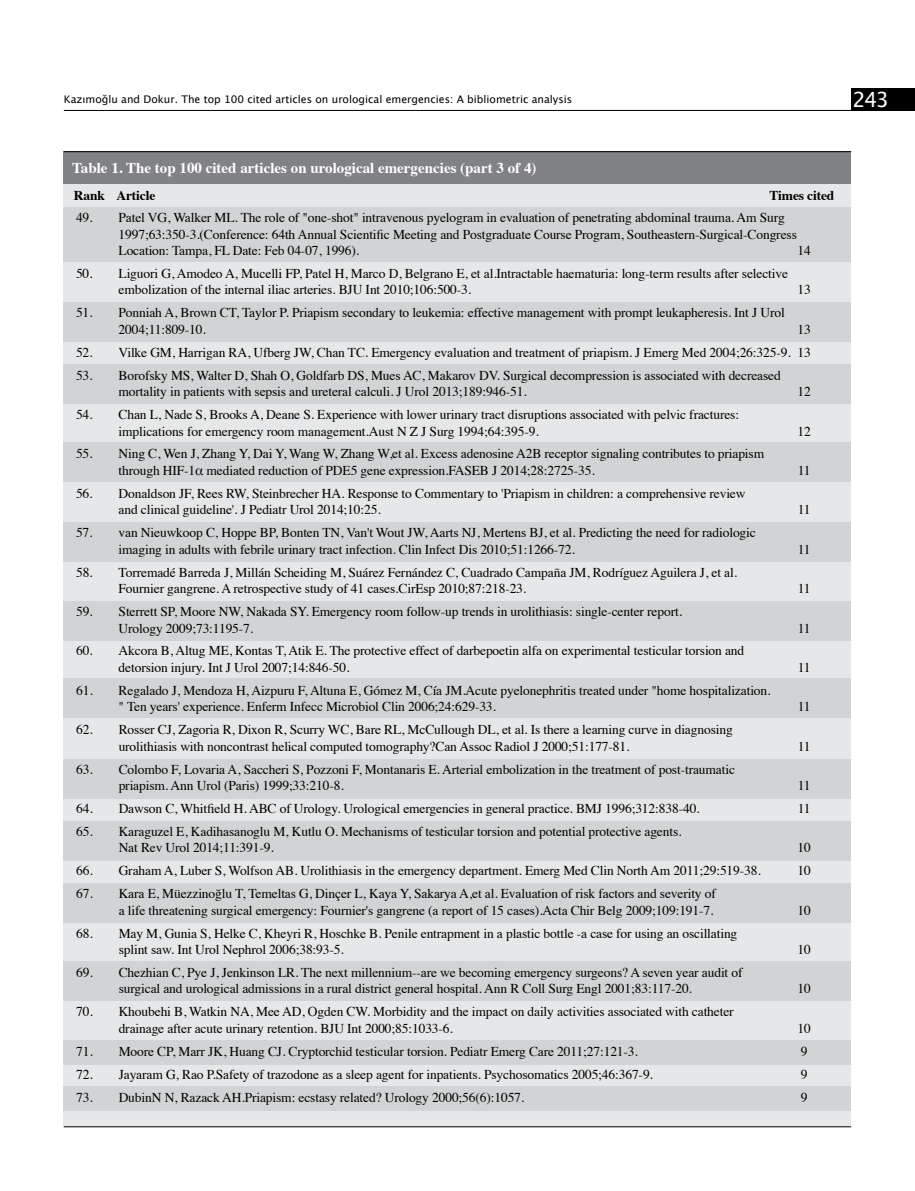
<style>
.page{position:relative;width:915px;height:1191px;background:#fff}
.page>*{position:absolute;margin:0;border:0;box-sizing:border-box;transform-origin:0 0}
.t1{font:21px "Lucida Grande";color:#fff}
.t2{font:700 15px "Times";color:#fff}
.t3{font:13.5px/16.5px "Times";letter-spacing:-.01em;color:#000}
.t4{font:700 13.5px "Times";letter-spacing:-.01em;color:#000}
.t5{font:10.5px "Lucida Grande";color:#000}
</style>
<div class="page">
<hr style="left:64px;top:110px;width:786px;height:1px;background:#000">
<div style="left:850px;top:88px;width:64px;height:23px;background:#000"></div>
<div style="left:64px;top:184px;width:786px;height:943px;background:#e6e7e8"></div>
<div style="left:64px;top:151px;width:786px;height:33px;background:#808285"></div>
<div style="left:64px;top:207px;width:786px;height:55px;background:#d1d3d4"></div>
<div style="left:64px;top:302px;width:786px;height:40px;background:#d1d3d4"></div>
<div style="left:64px;top:364px;width:786px;height:40px;background:#d1d3d4"></div>
<div style="left:64px;top:441px;width:786px;height:40px;background:#d1d3d4"></div>
<div style="left:64px;top:522px;width:786px;height:40px;background:#d1d3d4"></div>
<div style="left:64px;top:601px;width:786px;height:40px;background:#d1d3d4"></div>
<div style="left:64px;top:678px;width:786px;height:40px;background:#d1d3d4"></div>
<div style="left:64px;top:758px;width:786px;height:40px;background:#d1d3d4"></div>
<div style="left:64px;top:820px;width:786px;height:40px;background:#d1d3d4"></div>
<div style="left:64px;top:882px;width:786px;height:40px;background:#d1d3d4"></div>
<div style="left:64px;top:961px;width:786px;height:40px;background:#d1d3d4"></div>
<div style="left:64px;top:1039px;width:786px;height:25px;background:#d1d3d4"></div>
<div style="left:64px;top:1086px;width:786px;height:24px;background:#d1d3d4"></div>
<hr style="left:64px;top:1126px;width:786px;height:1px;background:#000">
<hr style="left:64px;top:151px;width:786px;height:1px;background:#000">
<p class="t5" style="left:64px;top:94px;width:509px">Kazımoğlu and Dokur. The top 100 cited articles on urological emergencies: A bibliometric analysis</p>
<h1 class="t1" style="left:852px;top:88px;width:38px">243</h1>
<p class="t2" style="left:72px;top:154px;width:465px">Table 1. The top 100 cited articles on urological emergencies (part 3 of 4)</p>
<p class="t4" style="left:74px;top:182px;width:83px">Rank Article</p>
<p class="t4" style="left:769px;top:182px;width:66px">Times cited</p>
<p class="t3" style="left:118px;top:208px;width:679px;text-indent:-43px">49. Patel VG, Walker ML. The role of "one-shot" intravenous pyelogram in evaluation of penetrating abdominal trauma. Am Surg<br>1997;63:350-3.(Conference: 64th Annual Scientific Meeting and Postgraduate Course Program, Southeastern-Surgical-Congress<br>Location: Tampa, FL Date: Feb 04-07, 1996).</p>
<p class="t3" style="left:797px;top:241px;width:15px">14</p>
<p class="t3" style="left:118px;top:264px;width:670px;text-indent:-43px">50. Liguori G, Amodeo A, Mucelli FP, Patel H, Marco D, Belgrano E, et al.Intractable haematuria: long-term results after selective embolization of the internal iliac arteries. BJU Int 2010;106:500-3.</p>
<p class="t3" style="left:797px;top:280px;width:15px">13</p>
<p class="t3" style="left:118px;top:303px;width:667px;text-indent:-43px">51. Ponniah A, Brown CT, Taylor P. Priapism secondary to leukemia: effective management with prompt leukapheresis. Int J Urol<br>2004;11:809-10.</p>
<p class="t3" style="left:797px;top:320px;width:15px">13</p>
<p class="t3" style="left:76px;top:343px;width:736px">52. Vilke GM, Harrigan RA, Ufberg JW, Chan TC. Emergency evaluation and treatment of priapism. J Emerg Med 2004;26:325-9. 13</p>
<p class="t3" style="left:118px;top:366px;width:663px;text-indent:-43px">53. Borofsky MS, Walter D, Shah O, Goldfarb DS, Mues AC, Makarov DV. Surgical decompression is associated with decreased mortality in patients with sepsis and ureteral calculi. J Urol 2013;189:946-51.</p>
<p class="t3" style="left:797px;top:382px;width:15px">12</p>
<p class="t3" style="left:118px;top:405px;width:621px;text-indent:-43px">54. Chan L, Nade S, Brooks A, Deane S. Experience with lower urinary tract disruptions associated with pelvic fractures: implications for emergency room management.Aust N Z J Surg 1994;64:395-9.</p>
<p class="t3" style="left:118px;top:444px;width:647px;text-indent:-43px">55. Ning C, Wen J, Zhang Y, Dai Y, Wang W, Zhang W,et al. Excess adenosine A2B receptor signaling contributes to priapism through HIF-1α mediated reduction of PDE5 gene expression.FASEB J 2014;28:2725-35.</p>
<p class="t3" style="left:118px;top:484px;width:628px;text-indent:-43px">56. Donaldson JF, Rees RW, Steinbrecher HA. Response to Commentary to 'Priapism in children: a comprehensive review and clinical guideline'. J Pediatr Urol 2014;10:25.</p>
<p class="t3" style="left:118px;top:523px;width:638px;text-indent:-43px">57. van Nieuwkoop C, Hoppe BP, Bonten TN, Van't Wout JW, Aarts NJ, Mertens BJ, et al. Predicting the need for radiologic imaging in adults with febrile urinary tract infection. Clin Infect Dis 2010;51:1266-72.</p>
<p class="t3" style="left:119px;top:562px;width:619px;text-indent:-43px">58. Torremadé Barreda J, Millán Scheiding M, Suárez Fernández C, Cuadrado Campaña JM, Rodríguez Aguilera J, et al.<br>Fournier gangrene. A retrospective study of 41 cases.CirEsp 2010;87:218-23.</p>
<p class="t3" style="left:119px;top:602px;width:564px;text-indent:-43px">59. Sterrett SP, Moore NW, Nakada SY. Emergency room follow-up trends in urolithiasis: single-center report.<br>Urology 2009;73:1195-7.</p>
<p class="t3" style="left:119px;top:641px;width:627px;text-indent:-43px">60. Akcora B, Altug ME, Kontas T, Atik E. The protective effect of darbepoetin alfa on experimental testicular torsion and detorsion injury. Int J Urol 2007;14:846-50.</p>
<p class="t3" style="left:119px;top:681px;width:653px;text-indent:-43px">61. Regalado J, Mendoza H, Aizpuru F, Altuna E, Gómez M, Cía JM.Acute pyelonephritis treated under "home hospitalization. " Ten years' experience. Enferm Infecc Microbiol Clin 2006;24:629-33.</p>
<p class="t3" style="left:119px;top:720px;width:615px;text-indent:-43px">62. Rosser CJ, Zagoria R, Dixon R, Scurry WC, Bare RL, McCullough DL, et al. Is there a learning curve in diagnosing urolithiasis with noncontrast helical computed tomography?Can Assoc Radiol J 2000;51:177-81.</p>
<p class="t3" style="left:119px;top:759px;width:617px;text-indent:-43px">63. Colombo F, Lovaria A, Saccheri S, Pozzoni F, Montanaris E. Arterial embolization in the treatment of post-traumatic priapism. Ann Urol (Paris) 1999;33:210-8.</p>
<p class="t3" style="left:797px;top:421px;width:15px">12</p>
<p class="t3" style="left:797px;top:461px;width:14px">11</p>
<p class="t3" style="left:797px;top:500px;width:14px">11</p>
<p class="t3" style="left:797px;top:540px;width:14px">11</p>
<p class="t3" style="left:797px;top:579px;width:14px">11</p>
<p class="t3" style="left:797px;top:618px;width:14px">11</p>
<p class="t3" style="left:797px;top:658px;width:14px">11</p>
<p class="t3" style="left:797px;top:697px;width:14px">11</p>
<p class="t3" style="left:797px;top:736px;width:14px">11</p>
<p class="t3" style="left:797px;top:776px;width:14px">11</p>
<p class="t3" style="left:76px;top:799px;width:624px">64. Dawson C, Whitfield H. ABC of Urology. Urological emergencies in general practice. BMJ 1996;312:838-40.</p>
<p class="t3" style="left:797px;top:799px;width:14px">11</p>
<p class="t3" style="left:119px;top:822px;width:564px;text-indent:-43px">65. Karaguzel E, Kadihasanoglu M, Kutlu O. Mechanisms of testicular torsion and potential protective agents.<br>Nat Rev Urol 2014;11:391-9.</p>
<p class="t3" style="left:797px;top:838px;width:15px">10</p>
<p class="t3" style="left:76px;top:861px;width:686px">66. Graham A, Luber S, Wolfson AB. Urolithiasis in the emergency department. Emerg Med Clin North Am 2011;29:519-38.</p>
<p class="t3" style="left:797px;top:861px;width:15px">10</p>
<p class="t3" style="left:76px;top:884px;width:641px;text-align:right">67. Kara E, Müezzinoğlu T, Temeltas G, Dinçer L, Kaya Y, Sakarya A,et al. Evaluation of risk factors and severity of a life threatening surgical emergency: Fournier's gangrene (a report of 15 cases).Acta Chir Belg 2009;109:191-7.</p>
<p class="t3" style="left:797px;top:900px;width:15px">10</p>
<p class="t3" style="left:119px;top:923px;width:620px;text-indent:-43px">68. May M, Gunia S, Helke C, Kheyri R, Hoschke B. Penile entrapment in a plastic bottle -a case for using an oscillating splint saw. Int Urol Nephrol 2006;38:93-5.</p>
<p class="t3" style="left:76px;top:963px;width:667px;text-align:center">69. Chezhian C, Pye J, Jenkinson LR. The next millennium--are we becoming emergency surgeons? A seven year audit of surgical and urological admissions in a rural district general hospital. Ann R Coll Surg Engl 2001;83:117-20.</p>
<p class="t3" style="left:119px;top:1002px;width:616px;text-indent:-43px">70. Khoubehi B, Watkin NA, Mee AD, Ogden CW. Morbidity and the impact on daily activities associated with catheter drainage after acute urinary retention. BJU Int 2000;85:1033-6.</p>
<p class="t3" style="left:797px;top:940px;width:15px">10</p>
<p class="t3" style="left:797px;top:979px;width:15px">10</p>
<p class="t3" style="left:797px;top:1019px;width:15px">10</p>
<p class="t3" style="left:76px;top:1041px;width:563px">71. Moore CP, Marr JK, Huang CJ. Cryptorchid testicular torsion. Pediatr Emerg Care 2011;27:121-3.</p>
<p class="t3" style="left:800px;top:1041px;width:8px">9</p>
<p class="t3" style="left:76px;top:1064px;width:578px">72. Jayaram G, Rao P.Safety of trazodone as a sleep agent for inpatients. Psychosomatics 2005;46:367-9.</p>
<p class="t3" style="left:800px;top:1064px;width:8px">9</p>
<p class="t3" style="left:76px;top:1087px;width:449px">73. DubinN N, Razack AH.Priapism: ecstasy related? Urology 2000;56(6):1057.</p>
<p class="t3" style="left:800px;top:1087px;width:8px">9</p>
</div>
